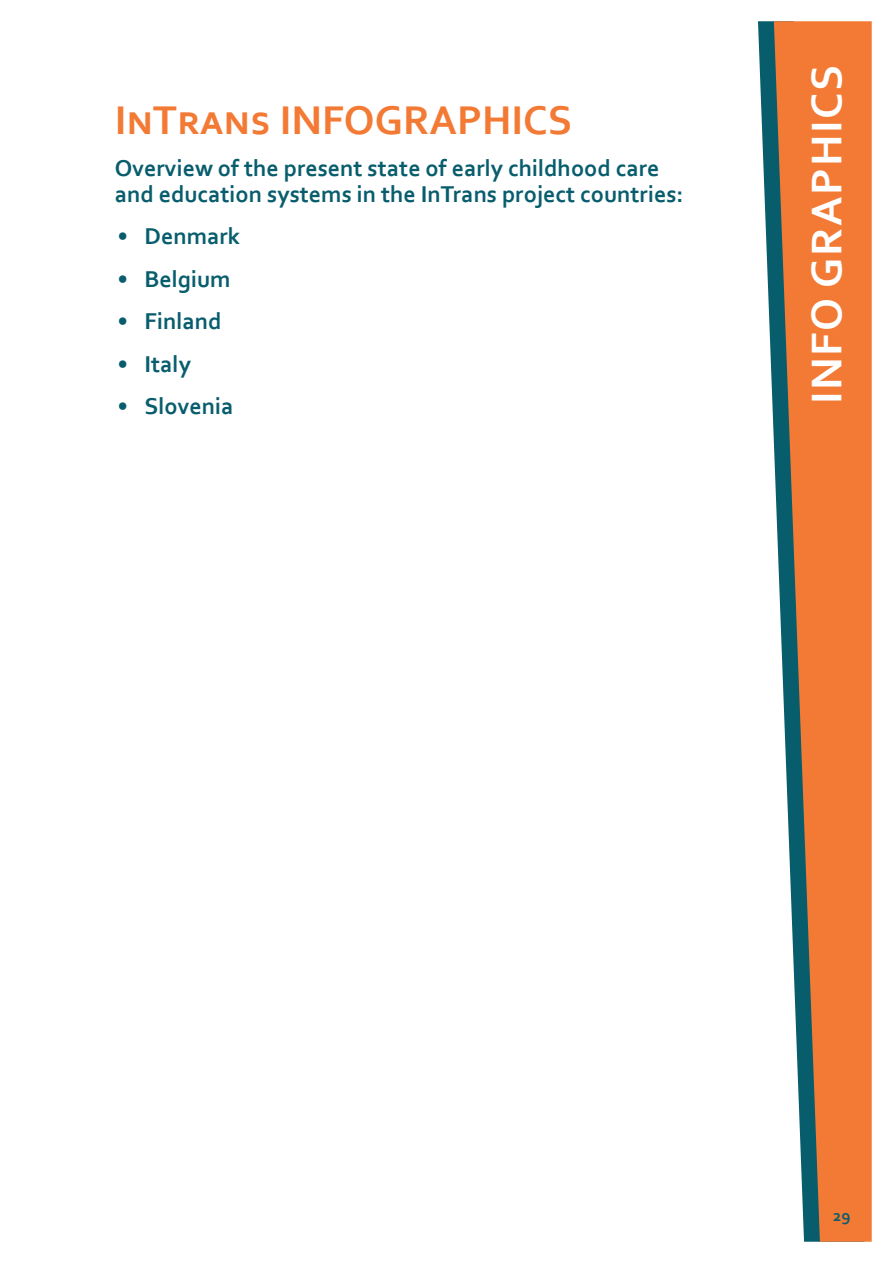
<style>
.page{position:relative;width:893px;height:1263px;background:#fff}
.page>*{position:absolute;margin:0;border:0;box-sizing:border-box;transform-origin:0 0}
.t1{font:700 45px "Corbel";letter-spacing:.04em;color:#fff}
.t2{font:700 42px "Corbel";color:#f37a34}
.t3{font:700 24px/25.5px "Corbel";color:#085d6d}
.t4{font:700 16.5px "Corbel";color:#085d6d}
</style>
<div class="page">
<svg style="left:758px;top:21px;width:16px;height:424px"></svg>
<svg style="left:774px;top:21px;width:98px;height:1221px;background:#d48350"></svg>
<h2 class="t2" style="left:115px;top:94px;width:459px">InTrans INFOGRAPHICS</h2>
<p class="t3" style="left:115px;top:155px;width:570px">Overview of the present state of early childhood care and education systems in the InTrans project countries:</p>
<p class="t3" style="left:118px;top:223px;width:124px">• Denmark</p>
<p class="t3" style="left:118px;top:265px;width:115px">• Belgium</p>
<p class="t3" style="left:118px;top:308px;width:105px">• Finland</p>
<p class="t3" style="left:118px;top:350px;width:75px">• Italy</p>
<p class="t3" style="left:118px;top:393px;width:117px">• Slovenia</p>
<h1 class="t1" style="left:799px;top:404px;width:341px;rotate:-90deg">INFO GRAPHICS</h1>
<p class="t4" style="left:833px;top:1205px;width:19px">29</p>
</div>
